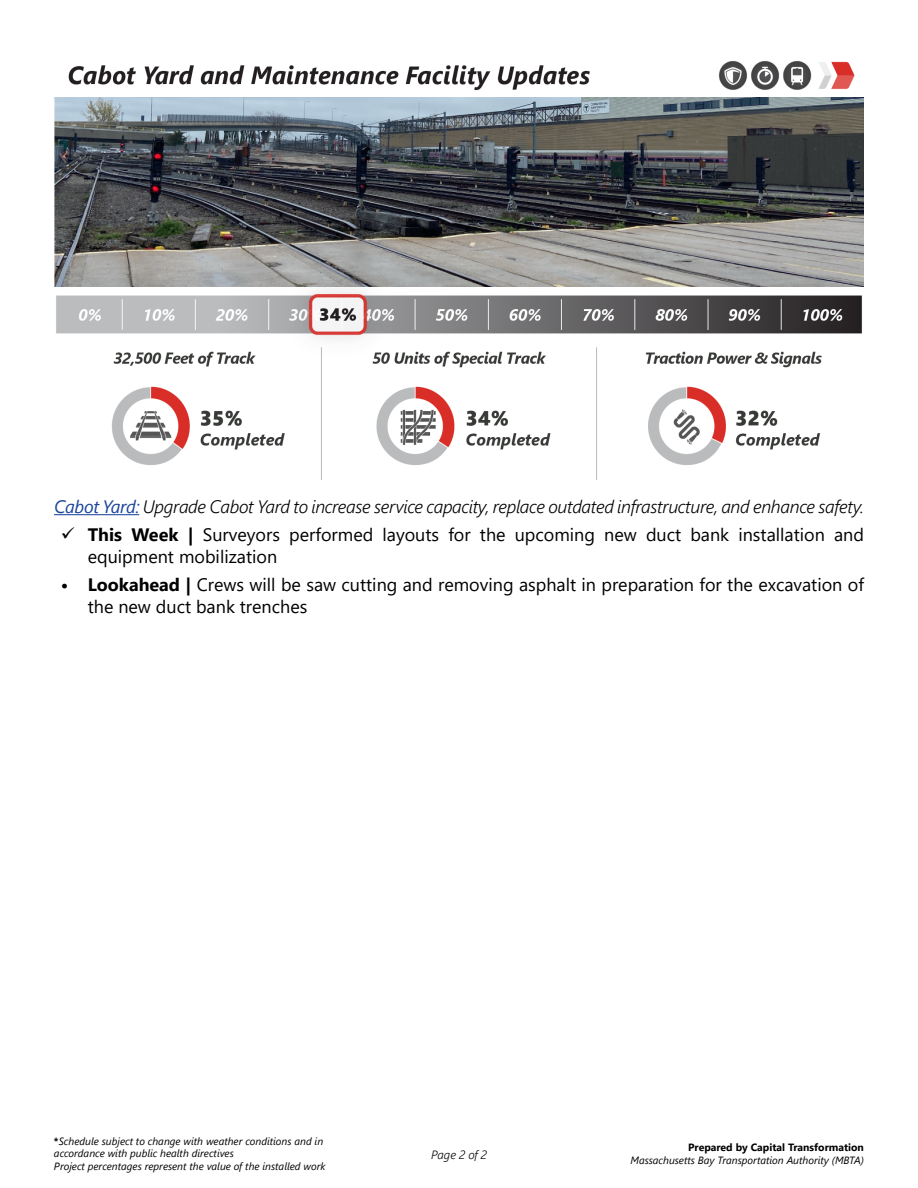
<style>
.page{position:relative;width:918px;height:1188px;background:#fff}
.page>*{position:absolute;margin:0;border:0;box-sizing:border-box;transform-origin:0 0}
.t1{font:italic 300 18px/28.3px "Segoe UI";letter-spacing:-.015em;color:#000;text-align:right}
.t2{font:18px/21.6px "Segoe UI";color:#000}
.t3{font:italic 300 12px "Segoe UI";letter-spacing:-.005em;color:#000}
.t4{font:italic 10.5px/12.6px "Segoe UI";color:#000}
.t5{font:700 10.5px "Segoe UI";color:#000}
.s1{font-weight:400;color:#1b459c}
.s2{font-weight:700;font-style:normal}
.s3{font-weight:400;font-style:normal}
.s4{font-weight:700}
</style>
<div class="page">
<img style="left:54px;top:61px;width:810px;height:225px">
<hr style="left:54px;top:98px;width:810px;height:1px;background:#414141">
<hr style="left:54px;top:514px;width:85px;height:1px;background:#1b459c">
<img style="left:56px;top:289px;width:806px;height:191px">
<p class="t1" style="left:54px;top:490px;width:812px"><span class="s1">Cabot Yard:</span> Upgrade Cabot Yard to increase service capacity, replace outdated infrastructure, and enhance safety.<br><span class="s2">This Week |</span> <span class="s3">Surveyors performed layouts for the upcoming new duct bank installation and</span></p>
<p class="t2" style="left:88px;top:544px;width:191px">equipment mobilization</p>
<p class="t2" style="left:88px;top:573px;width:778px;text-indent:-27px"><span class="s4">• Lookahead |</span> Crews will be saw cutting and removing asphalt in preparation for the excavation of the new duct bank trenches</p>
<p class="t4" style="left:54px;top:1133px;width:273px"><span class="s2">*</span>Schedule subject to change with weather conditions and in accordance with public health directives<br>Project percentages represent the value of the installed work</p>
<p class="t3" style="left:431px;top:1143px;width:57px">Page 2 of 2</p>
<p class="t5" style="left:688px;top:1137px;width:177px">Prepared by Capital Transformation</p>
<p class="t4" style="left:630px;top:1152px;width:235px">Massachusetts Bay Transportation Authority (MBTA)</p>
</div>
